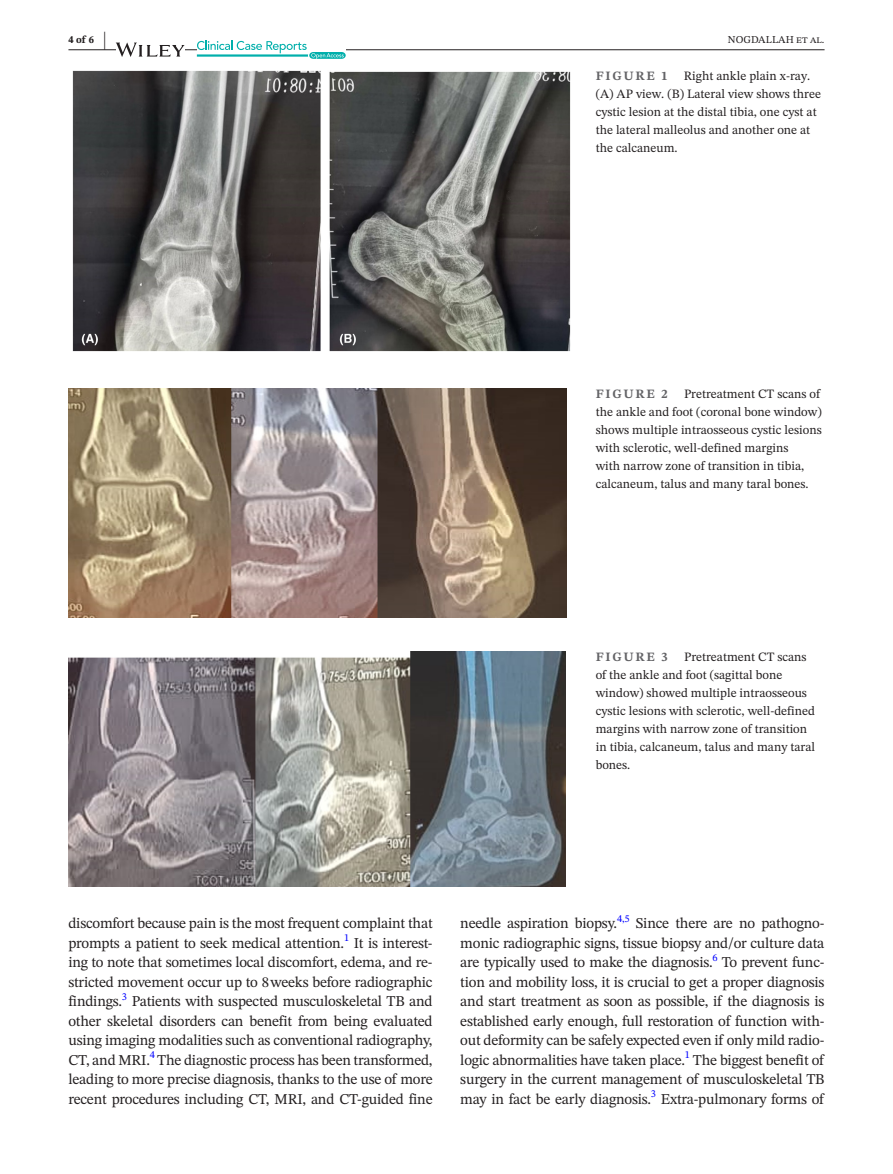
<style>
.page{position:relative;width:893px;height:1174px;background:#fff}
.page>*{position:absolute;margin:0;border:0;box-sizing:border-box;transform-origin:0 0}
.t1{font:15px/19.5px "STIX Two Text";letter-spacing:-.015em;color:#231f20;text-align:justify}
.t2{font:12.75px/18px "STIX Two Text";color:#231f20}
.t3{font:700 12.75px "STIX Two Text";letter-spacing:.14em;color:#636366}
.t4{font:10.5px "STIX Two Text";color:#231f20}
.t5{font:10.5px "STIX Two Text";color:#00f}
.t6{font:700 10.5px "STIX Two Text";color:#231f20}
.s1{font-size:21px}
</style>
<div class="page">
<hr style="left:68px;top:49px;width:756px;height:1px;background:#231f20">
<svg style="left:116px;top:43px;width:69px;height:14px"></svg>
<svg style="left:197px;top:41px;width:149px;height:18px"></svg>
<img style="left:68px;top:388px;width:498px;height:229px">
<img style="left:68px;top:651px;width:498px;height:235px">
<img style="left:73px;top:70px;width:497px;height:282px">
<p class="t6" style="left:68px;top:32px;width:39px">4 of 6 <span class="s1">|</span></p>
<p class="t4" style="left:728px;top:32px;width:98px">NOGDALLAH et al.</p>
<p class="t2" style="left:596px;top:66px;width:227px;text-indent:88px">Right ankle plain x-ray. (A) AP view. (B) Lateral view shows three cystic lesion at the distal tibia, one cyst at the lateral malleolus and another one at the calcaneum.</p>
<p class="t3" style="left:596px;top:66px;width:73px">FIGURE 1</p>
<p class="t2" style="left:596px;top:385px;width:227px;text-indent:88px">Pretreatment CT scans of the ankle and foot (coronal bone window) shows multiple intraosseous cystic lesions with sclerotic, well-defined margins<br>with narrow zone of transition in tibia, calcaneum, talus and many taral bones.</p>
<p class="t3" style="left:596px;top:385px;width:73px">FIGURE 2</p>
<p class="t2" style="left:596px;top:647px;width:221px;text-indent:88px">Pretreatment CT scans of the ankle and foot (sagittal bone window) showed multiple intraosseous cystic lesions with sclerotic, well-defined margins with narrow zone of transition in tibia, calcaneum, talus and many taral bones.</p>
<p class="t3" style="left:596px;top:647px;width:74px">FIGURE 3</p>
<p class="t1" style="left:68px;top:913px;width:366px">discomfort because pain is the most frequent complaint that prompts a patient to seek medical attention.</p>
<p class="t5" style="left:344px;top:930px;width:7px">1</p>
<p class="t1" style="left:68px;top:933px;width:366px;text-indent:285px">It is interest&shy;ing to note that sometimes local discomfort, edema, and re&shy;stricted movement occur up to 8weeks before radiographic findings.</p>
<p class="t5" style="left:122px;top:988px;width:7px">3</p>
<p class="t1" style="left:68px;top:991px;width:366px;text-indent:63px">Patients with suspected musculoskeletal TB and other skeletal disorders can benefit from being evaluated using imaging modalities such as conventional radiography, CT, and MRI.</p>
<p class="t5" style="left:150px;top:1047px;width:7px">4</p>
<p class="t1" style="left:68px;top:1050px;width:366px;text-indent:89px">The diagnostic process has been transformed, leading to more precise diagnosis, thanks to the use of more recent procedures including CT, MRI, and CT-guided fine</p>
<p class="t1" style="left:460px;top:913px;width:158px">needle aspiration biopsy.</p>
<p class="t5" style="left:617px;top:910px;width:14px">4,5</p>
<p class="t1" style="left:460px;top:913px;width:366px;text-indent:176px">Since there are no pathogno&shy;monic radiographic signs, tissue biopsy and/or culture data are typically used to make the diagnosis.</p>
<p class="t5" style="left:712px;top:949px;width:7px">6</p>
<p class="t1" style="left:460px;top:952px;width:366px;text-indent:261px">To prevent func&shy;tion and mobility loss, it is crucial to get a proper diagnosis and start treatment as soon as possible, if the diagnosis is established early enough, full restoration of function with&shy;out deformity can be safely expected even if only mild radio&shy;logic abnormalities have taken place.</p>
<p class="t5" style="left:685px;top:1047px;width:7px">1</p>
<p class="t1" style="left:460px;top:1050px;width:366px;text-indent:233px">The biggest benefit of surgery in the current management of musculoskeletal TB may in fact be early diagnosis.</p>
<p class="t5" style="left:651px;top:1086px;width:7px">3</p>
<p class="t1" style="left:661px;top:1089px;width:164px">Extra-pulmonary forms of</p>
</div>
